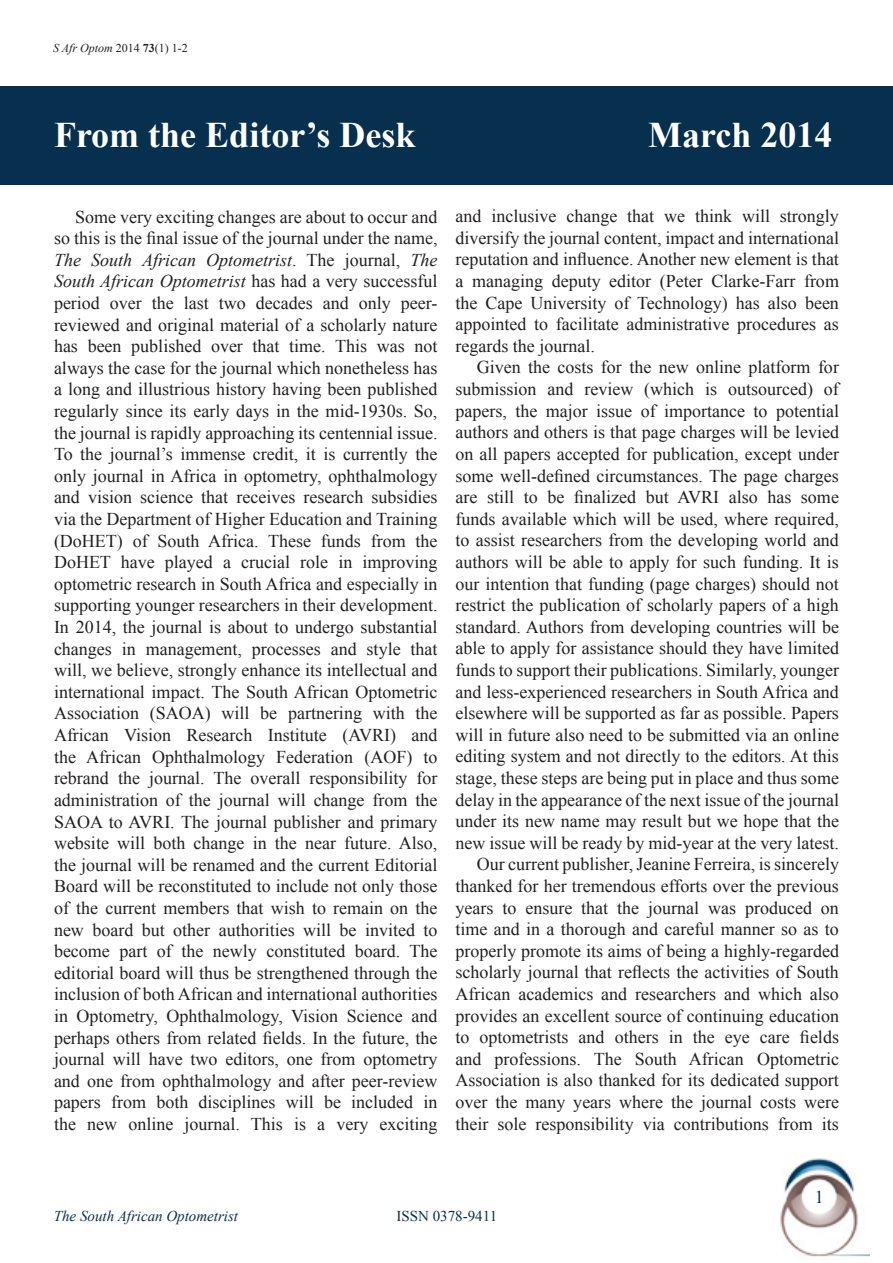
<style>
.page{position:relative;width:893px;height:1263px;background:#fff}
.page>*{position:absolute;margin:0;border:0;box-sizing:border-box;transform-origin:0 0}
.t1{font:700 36px "Times New Roman";color:#fff}
.t2{font:18px/21.6px "Times New Roman";color:#231f20;text-align:justify}
.t3{font:18px "Times New Roman";color:#07304e}
.t4{font:italic 15px "Times New Roman";color:#07304e}
.t5{font:15px "Times New Roman";color:#07304e}
.t6{font:12px "Times New Roman";color:#231f20}
.s1{font-style:italic}
.s2{font-weight:700}
</style>
<div class="page">
<img style="left:780px;top:1158px;width:90px;height:99px">
<div style="left:0;top:86px;width:893px;height:99px;background:#07304e"></div>
<p class="t6" style="left:53px;top:40px;width:136px"><span class="s1">S Afr Optom</span> 2014 <span class="s2">73</span>(1) 1-2</p>
<p class="t1" style="left:54px;top:110px;width:363px">From the Editor’s Desk</p>
<p class="t1" style="left:648px;top:110px;width:186px">March 2014</p>
<p class="t2" style="left:54px;top:205px;width:385px;text-indent:21px">Some very exciting changes are about to occur and so this is the final issue of the journal under the name, <span class="s1">The South African Optometrist</span>. The journal, <span class="s1">The South African Optometrist</span> has had a very successful period over the last two decades and only peer&shy;reviewed and original material of a scholarly nature has been published over that time. This was not always the case for the journal which nonetheless has a long and illustrious history having been published regularly since its early days in the mid-1930s. So, the journal is rapidly approaching its centennial issue.<br>To the journal’s immense credit, it is currently the only journal in Africa in optometry, ophthalmology and vision science that receives research subsidies via the Department of Higher Education and Training (DoHET) of South Africa. These funds from the DoHET have played a crucial role in improving optometric research in South Africa and especially in supporting younger researchers in their development.<br>In 2014, the journal is about to undergo substantial changes in management, processes and style that will, we believe, strongly enhance its intellectual and international impact. The South African Optometric Association (SAOA) will be partnering with the African Vision Research Institute (AVRI) and the African Ophthalmology Federation (AOF) to rebrand the journal. The overall responsibility for administration of the journal will change from the SAOA to AVRI. The journal publisher and primary website will both change in the near future. Also, the journal will be renamed and the current Editorial Board will be reconstituted to include not only those of the current members that wish to remain on the new board but other authorities will be invited to become part of the newly constituted board. The editorial board will thus be strengthened through the inclusion of both African and international authorities in Optometry, Ophthalmology, Vision Science and perhaps others from related fields. In the future, the journal will have two editors, one from optometry and one from ophthalmology and after peer-review papers from both disciplines will be included in the new online journal. This is a very exciting</p>
<p class="t2" style="left:455px;top:205px;width:385px">and inclusive change that we think will strongly diversify the journal content, impact and international reputation and influence. Another new element is that a managing deputy editor (Peter Clarke-Farr from the Cape University of Technology) has also been appointed to facilitate administrative procedures as regards the journal.</p>
<p class="t2" style="left:455px;top:356px;width:385px;text-indent:21px">Given the costs for the new online platform for submission and review (which is outsourced) of papers, the major issue of importance to potential authors and others is that page charges will be levied on all papers accepted for publication, except under some well-defined circumstances. The page charges are still to be finalized but AVRI also has some funds available which will be used, where required, to assist researchers from the developing world and authors will be able to apply for such funding. It is our intention that funding (page charges) should not restrict the publication of scholarly papers of a high standard. Authors from developing countries will be able to apply for assistance should they have limited funds to support their publications. Similarly, younger and less-experienced researchers in South Africa and elsewhere will be supported as far as possible. Papers will in future also need to be submitted via an online editing system and not directly to the editors. At this stage, these steps are being put in place and thus some delay in the appearance of the next issue of the journal under its new name may result but we hope that the new issue will be ready by mid-year at the very latest.</p>
<p class="t2" style="left:455px;top:853px;width:385px;text-indent:21px">Our current publisher, Jeanine Ferreira, is sincerely thanked for her tremendous efforts over the previous years to ensure that the journal was produced on time and in a thorough and careful manner so as to properly promote its aims of being a highly-regarded scholarly journal that reflects the activities of South African academics and researchers and which also provides an excellent source of continuing education to optometrists and others in the eye care fields and professions. The South African Optometric Association is also thanked for its dedicated support over the many years where the journal costs were their sole responsibility via contributions from its</p>
<p class="t4" style="left:54px;top:1205px;width:186px">The South African Optometrist</p>
<p class="t5" style="left:397px;top:1206px;width:102px">ISSN 0378-9411</p>
<p class="t3" style="left:815px;top:1184px;width:10px">1</p>
</div>
